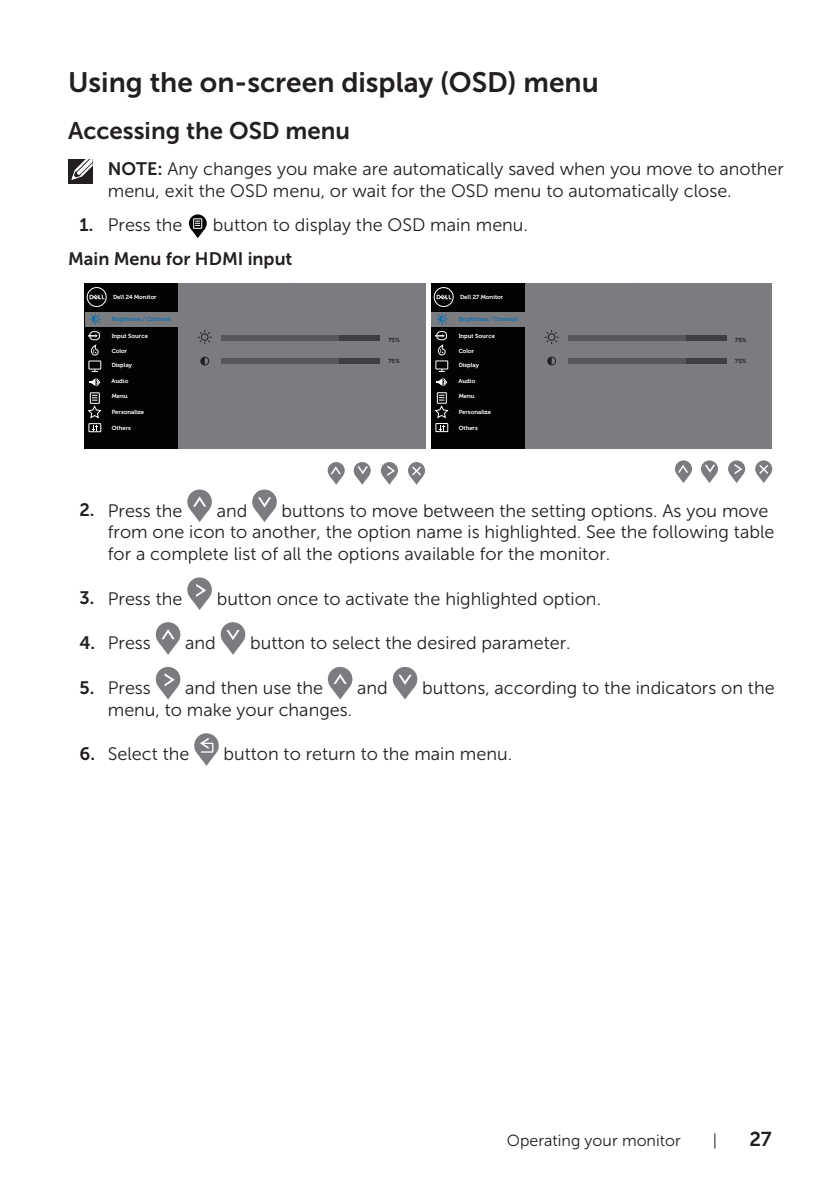
<style>
.page{position:relative;width:840px;height:1191px;background:#fff}
.page>*{position:absolute;margin:0;border:0;box-sizing:border-box;transform-origin:0 0}
.Head_2{font:28px "Museo Sans For Dell 700";color:#231f20}
.Head_3{font:24px "Museo Sans For Dell 700";color:#231f20}
.t1{font:20px "Museo Sans For Dell 700";color:#231f20}
.text{font:18px/21.6px "Museo Sans For Dell 300";color:#231f20}
.text-2{font:18px "Museo Sans For Dell 700";color:#231f20}
.t2{font:16px "Museo Sans For Dell 300";color:#231f20}
.t3{font:700 5.8px "Museo For Dell";color:#fff}
.t4{font:700 5.8px "Museo For Dell";color:#0c6fb8}
.t5{font:700 5.8px "Museo For Dell";color:#231f20}
.s1{font-family:"Museo Sans For Dell 700"}
</style>
<div class="page">
<div style="left:68px;top:159px;width:24px;height:24px;background:#231f20"></div>
<svg style="left:71px;top:159px;width:22px;height:22px"></svg>
<svg style="left:189px;top:214px;width:18px;height:18px"></svg>
<svg style="left:191px;top:219px;width:13px;height:19px"></svg>
<div style="left:85px;top:283px;width:340px;height:165px;background:#7b7c7f"></div>
<div style="left:85px;top:283px;width:93px;height:165px;background:#030303"></div>
<div style="left:85px;top:312px;width:94px;height:14px;background:#7b7c7f"></div>
<svg style="left:89px;top:313px;width:12px;height:12px"></svg>
<div style="left:221px;top:335px;width:159px;height:6px;background:#57575a"></div>
<div style="left:339px;top:335px;width:41px;height:6px;background:#3f3f42"></div>
<div style="left:221px;top:358px;width:159px;height:6px;background:#57575a"></div>
<div style="left:339px;top:358px;width:41px;height:6px;background:#3f3f42"></div>
<svg style="left:198px;top:330px;width:14px;height:14px"></svg>
<div style="left:200px;top:357px;width:9px;height:8px;border:1px solid #231f20;border-radius:50%"></div>
<svg style="left:201px;top:357px;width:4px;height:8px"></svg>
<svg style="left:327px;top:462px;width:17px;height:17px"></svg>
<svg style="left:353px;top:462px;width:17px;height:17px"></svg>
<svg style="left:380px;top:462px;width:18px;height:17px"></svg>
<div style="left:408px;top:462px;width:17px;height:17px;background:#7b7c7f;border-radius:50%"></div>
<svg style="left:329px;top:466px;width:13px;height:19px"></svg>
<svg style="left:382px;top:465px;width:14px;height:20px"></svg>
<svg style="left:355px;top:466px;width:13px;height:19px"></svg>
<svg style="left:410px;top:466px;width:13px;height:19px"></svg>
<svg style="left:87px;top:287px;width:20px;height:20px"></svg>
<div style="left:88px;top:360px;width:13px;height:10px;border:1px solid #fff"></div>
<svg style="left:92px;top:425px;width:5px;height:5px"></svg>
<div style="left:88px;top:423px;width:13px;height:9px;border:1px solid #fff"></div>
<svg style="left:88px;top:334px;width:10px;height:3px"></svg>
<div style="left:89px;top:331px;width:11px;height:9px;border:1px solid #fff;border-radius:3px"></div>
<svg style="left:89px;top:344px;width:9px;height:28px"></svg>
<div style="left:90px;top:392px;width:10px;height:12px;border:1px solid #fff"></div>
<svg style="left:87px;top:395px;width:15px;height:24px"></svg>
<svg style="left:89px;top:378px;width:11px;height:8px"></svg>
<div style="left:431px;top:283px;width:340px;height:165px;background:#7b7c7f"></div>
<div style="left:431px;top:283px;width:93px;height:165px;background:#030303"></div>
<div style="left:431px;top:312px;width:95px;height:14px;background:#7b7c7f"></div>
<svg style="left:436px;top:313px;width:12px;height:12px"></svg>
<div style="left:567px;top:335px;width:159px;height:6px;background:#57575a"></div>
<div style="left:685px;top:335px;width:41px;height:6px;background:#3f3f42"></div>
<div style="left:567px;top:358px;width:159px;height:6px;background:#57575a"></div>
<div style="left:685px;top:358px;width:41px;height:6px;background:#3f3f42"></div>
<svg style="left:544px;top:330px;width:14px;height:14px"></svg>
<div style="left:547px;top:356px;width:8px;height:9px;border:1px solid #231f20;border-radius:50%"></div>
<svg style="left:547px;top:357px;width:4px;height:8px"></svg>
<svg style="left:433px;top:287px;width:20px;height:20px"></svg>
<div style="left:435px;top:360px;width:13px;height:10px;border:1px solid #fff"></div>
<svg style="left:439px;top:425px;width:5px;height:5px"></svg>
<div style="left:435px;top:423px;width:13px;height:9px;border:1px solid #fff"></div>
<svg style="left:435px;top:334px;width:9px;height:3px"></svg>
<div style="left:436px;top:331px;width:10px;height:9px;border:1px solid #fff;border-radius:3px"></div>
<svg style="left:436px;top:344px;width:9px;height:28px"></svg>
<div style="left:436px;top:392px;width:10px;height:12px;border:1px solid #fff"></div>
<svg style="left:434px;top:395px;width:15px;height:24px"></svg>
<svg style="left:436px;top:378px;width:11px;height:8px"></svg>
<svg style="left:674px;top:460px;width:17px;height:17px"></svg>
<svg style="left:700px;top:460px;width:17px;height:17px"></svg>
<svg style="left:727px;top:460px;width:17px;height:17px"></svg>
<svg style="left:754px;top:460px;width:17px;height:17px"></svg>
<svg style="left:676px;top:465px;width:13px;height:18px"></svg>
<svg style="left:729px;top:464px;width:13px;height:19px"></svg>
<svg style="left:702px;top:465px;width:13px;height:18px"></svg>
<svg style="left:756px;top:463px;width:13px;height:20px"></svg>
<div style="left:187px;top:489px;width:25px;height:25px;background:#7b7c7f;border-radius:50%"></div>
<svg style="left:190px;top:496px;width:19px;height:26px"></svg>
<div style="left:252px;top:489px;width:24px;height:25px;background:#7b7c7f;border-radius:50%"></div>
<svg style="left:255px;top:497px;width:19px;height:25px"></svg>
<div style="left:187px;top:577px;width:25px;height:25px;background:#7b7c7f;border-radius:50%"></div>
<svg style="left:190px;top:584px;width:19px;height:26px"></svg>
<div style="left:156px;top:622px;width:24px;height:24px;background:#7b7c7f;border-radius:50%"></div>
<svg style="left:159px;top:629px;width:18px;height:26px"></svg>
<div style="left:220px;top:622px;width:25px;height:24px;background:#7b7c7f;border-radius:50%"></div>
<svg style="left:223px;top:630px;width:19px;height:25px"></svg>
<div style="left:156px;top:667px;width:24px;height:24px;background:#7b7c7f;border-radius:50%"></div>
<svg style="left:159px;top:673px;width:18px;height:26px"></svg>
<div style="left:328px;top:667px;width:24px;height:24px;background:#7b7c7f;border-radius:50%"></div>
<svg style="left:330px;top:674px;width:19px;height:25px"></svg>
<div style="left:392px;top:667px;width:25px;height:24px;background:#7b7c7f;border-radius:50%"></div>
<svg style="left:395px;top:675px;width:19px;height:24px"></svg>
<div style="left:194px;top:733px;width:25px;height:25px;background:#7b7c7f;border-radius:50%"></div>
<svg style="left:197px;top:737px;width:19px;height:29px"></svg>
<p class="Head_2" style="left:68px;top:67px;width:532px">Using the on-screen display (OSD) menu</p>
<p class="Head_3" style="left:68px;top:117px;width:283px">Accessing the OSD menu</p>
<p class="text" style="left:108px;top:158px;width:677px"><span class="s1">NOTE:</span> Any changes you make are automatically saved when you move to another menu, exit the OSD menu, or wait for the OSD menu to automatically close.</p>
<p class="text" style="left:79px;top:214px;width:104px"><span class="s1">1.</span> Press the</p>
<p class="text" style="left:213px;top:214px;width:316px">button to display the OSD main menu.</p>
<p class="text-2" style="left:68px;top:249px;width:226px">Main Menu for HDMI input</p>
<p class="t3" style="left:113px;top:293px;width:45px">Dell 24 Monitor</p>
<p class="t3" style="left:460px;top:293px;width:45px">Dell 27 Monitor</p>
<p class="t4" style="left:112px;top:316px;width:60px">Brightness / Contrast</p>
<p class="t4" style="left:458px;top:316px;width:60px">Brightness / Contrast</p>
<p class="t3" style="left:112px;top:333px;width:38px">Input Source</p>
<p class="t3" style="left:112px;top:347px;width:17px">Color</p>
<p class="t3" style="left:112px;top:362px;width:22px">Display</p>
<p class="t5" style="left:388px;top:337px;width:13px">75%</p>
<p class="t5" style="left:388px;top:358px;width:13px">75%</p>
<p class="t3" style="left:458px;top:333px;width:38px">Input Source</p>
<p class="t3" style="left:458px;top:347px;width:17px">Color</p>
<p class="t3" style="left:458px;top:362px;width:22px">Display</p>
<p class="t5" style="left:734px;top:337px;width:13px">75%</p>
<p class="t5" style="left:734px;top:357px;width:13px">75%</p>
<p class="t3" style="left:111px;top:377px;width:18px">Audio</p>
<p class="t3" style="left:458px;top:377px;width:18px">Audio</p>
<p class="t3" style="left:112px;top:393px;width:17px">Menu</p>
<p class="t3" style="left:458px;top:393px;width:17px">Menu</p>
<p class="t3" style="left:112px;top:408px;width:34px">Personalize</p>
<p class="t3" style="left:458px;top:408px;width:34px">Personalize</p>
<p class="t3" style="left:112px;top:424px;width:21px">Others</p>
<p class="t3" style="left:458px;top:424px;width:21px">Others</p>
<p class="text" style="left:79px;top:500px;width:104px"><span class="s1">2.</span> Press the</p>
<p class="text" style="left:216px;top:500px;width:32px">and</p>
<p class="text" style="left:108px;top:500px;width:667px;text-indent:174px">buttons to move between the setting options. As you move from one icon to another, the option name is highlighted. See the following table for a complete list of all the options available for the monitor.</p>
<p class="text" style="left:79px;top:587px;width:104px"><span class="s1">3.</span> Press the</p>
<p class="text" style="left:216px;top:587px;width:385px">button once to activate the highlighted option.</p>
<p class="text" style="left:79px;top:632px;width:73px"><span class="s1">4.</span> Press</p>
<p class="text" style="left:185px;top:632px;width:32px">and</p>
<p class="text" style="left:250px;top:632px;width:322px">button to select the desired parameter.</p>
<p class="text" style="left:79px;top:677px;width:73px"><span class="s1">5.</span> Press</p>
<p class="text" style="left:185px;top:677px;width:139px">and then use the</p>
<p class="text" style="left:357px;top:677px;width:32px">and</p>
<p class="text" style="left:422px;top:677px;width:354px">buttons, according to the indicators on the</p>
<p class="text" style="left:108px;top:698px;width:246px">menu, to make your changes.</p>
<p class="text" style="left:79px;top:743px;width:111px"><span class="s1">6.</span> Select the</p>
<p class="text" style="left:223px;top:743px;width:290px">button to return to the main menu.</p>
<p class="t2" style="left:506px;top:1131px;width:175px">Operating your monitor</p>
<p class="t2" style="left:712px;top:1131px;width:6px">|</p>
<p class="t1" style="left:749px;top:1127px;width:24px">27</p>
</div>
